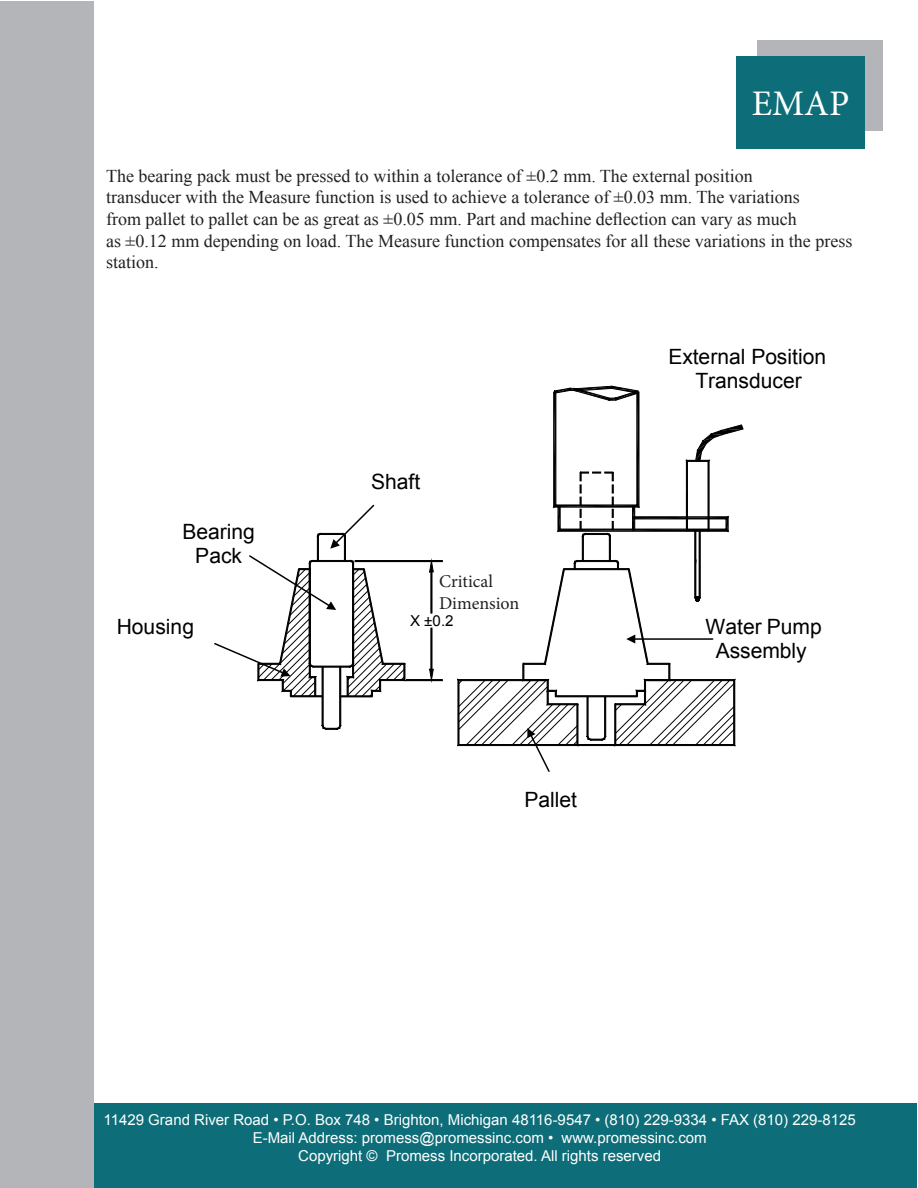
<style>
.page{position:relative;width:918px;height:1188px;background:#fff}
.page>*{position:absolute;margin:0;border:0;box-sizing:border-box;transform-origin:0 0}
.t1{font:36px "Minion Pro";color:#fff}
.t2{font:21px/24.2px "Arial";color:#000;text-align:center}
.t3{font:18px/21.6px "Times New Roman";color:#231f20}
.t4{font:18px "Minion Pro";color:#231f20}
.t5{font:15.15px "Arial";color:#000}
.t6{font:15px "Arial";color:#fff}
</style>
<div class="page">
<div style="left:1px;top:1103px;width:916px;height:85px;background:#0d6e79"></div>
<div style="left:0;top:2px;width:94px;height:1186px;background:#b4b5b8"></div>
<svg style="left:214px;top:505px;width:228px;height:224px"></svg>
<svg style="left:458px;top:386px;width:285px;height:386px"></svg>
<div style="left:757px;top:40px;width:126px;height:91px;background:#b4b5b8"></div>
<div style="left:737px;top:56px;width:128px;height:92px;background:#0d6e79"></div>
<p class="t1" style="left:752px;top:80px;width:99px">EMAP</p>
<p class="t3" style="left:106px;top:165px;width:648px">The bearing pack must be pressed to within a tolerance of ±0.2 mm. The external position</p>
<p class="t3" style="left:106px;top:186px;width:695px">transducer with the Measure function is used to achieve a tolerance of ±0.03 mm. The variations</p>
<p class="t3" style="left:106px;top:208px;width:692px">from pallet to pallet can be as great as ±0.05 mm. Part and machine deflection can vary as much</p>
<p class="t3" style="left:106px;top:229px;width:748px">as ±0.12 mm depending on load. The Measure function compensates for all these variations in the press station.</p>
<p class="t2" style="left:182px;top:519px;width:74px">Bearing<br>Pack</p>
<p class="t2" style="left:117px;top:615px;width:79px">Housing</p>
<p class="t2" style="left:371px;top:469px;width:51px">Shaft</p>
<p class="t4" style="left:439px;top:569px;width:55px">Critical</p>
<p class="t4" style="left:439px;top:591px;width:82px">Dimension</p>
<p class="t5" style="left:410px;top:611px;width:45px">X ±0.2</p>
<p class="t2" style="left:524px;top:787px;width:54px">Pallet</p>
<p class="t2" style="left:668px;top:345px;width:159px">External Position<br>Transducer</p>
<p class="t2" style="left:706px;top:615px;width:118px">Water Pump<br>Assembly</p>
<p class="t6" style="left:104px;top:1110px;width:754px">11429 Grand River Road • P.O. Box 748 • Brighton, Michigan 48116-9547 • (810) 229-9334 • FAX (810) 229-8125</p>
<p class="t6" style="left:253px;top:1128px;width:455px">E-Mail Address: promess@promessinc.com • www.promessinc.com</p>
<p class="t6" style="left:298px;top:1146px;width:364px">Copyright © Promess Incorporated. All rights reserved</p>
</div>
